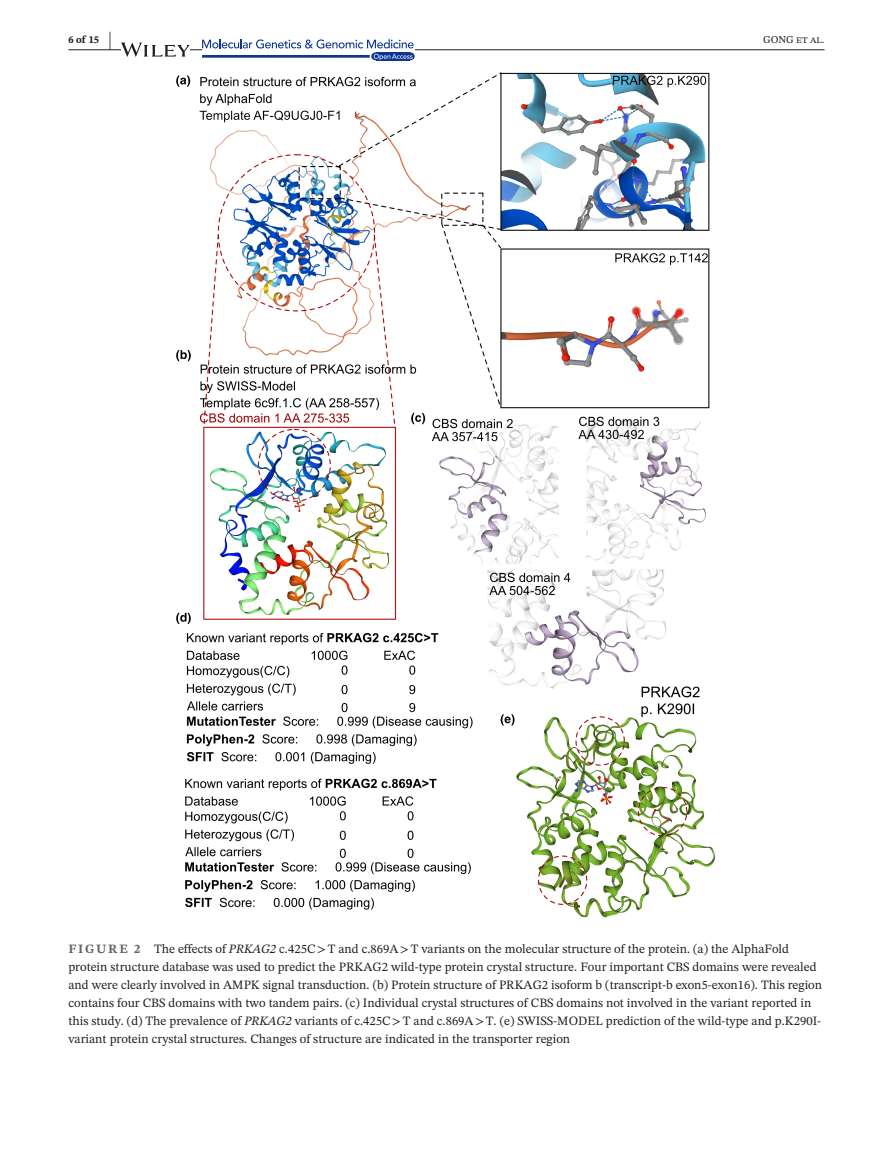
<style>
.page{position:relative;width:893px;height:1174px;background:#fff}
.page>*{position:absolute;margin:0;border:0;box-sizing:border-box;transform-origin:0 0}
.t1{font:12.75px/18px "STIX Two Text";color:#231f20}
.t2{font:10.5px "STIX Two Text";color:#231f20}
.t3{font:700 10.5px "STIX Two Text";color:#231f20}
.s1{font-size:21px}
.s2{font-weight:700;color:#636366}
.s3{font-style:italic}
</style>
<div class="page">
<hr style="left:68px;top:49px;width:756px;height:1px;background:#231f20">
<svg style="left:121px;top:43px;width:69px;height:14px"></svg>
<svg style="left:202px;top:39px;width:212px;height:21px"></svg>
<img style="left:176px;top:72px;width:539px;height:846px">
<p class="t3" style="left:68px;top:32px;width:44px">6 of 15 <span class="s1">|</span></p>
<p class="t2" style="left:763px;top:32px;width:63px">GONG et al.</p>
<p class="t1" style="left:68px;top:939px;width:755px"><span class="s2">FIGURE 2</span> The effects of <span class="s3">PRKAG2</span> c.425C&gt;T and c.869A&gt;T variants on the molecular structure of the protein. (a) the AlphaFold protein structure database was used to predict the PRKAG2 wild-type protein crystal structure. Four important CBS domains were revealed and were clearly involved in AMPK signal transduction. (b) Protein structure of PRKAG2 isoform b (transcript-b exon5-exon16). This region contains four CBS domains with two tandem pairs. (c) Individual crystal structures of CBS domains not involved in the variant reported in this study. (d) The prevalence of <span class="s3">PRKAG2</span> variants of c.425C&gt;T and c.869A&gt;T. (e) SWISS-MODEL prediction of the wild-type and p.K290I&shy;variant protein crystal structures. Changes of structure are indicated in the transporter region</p>
</div>
